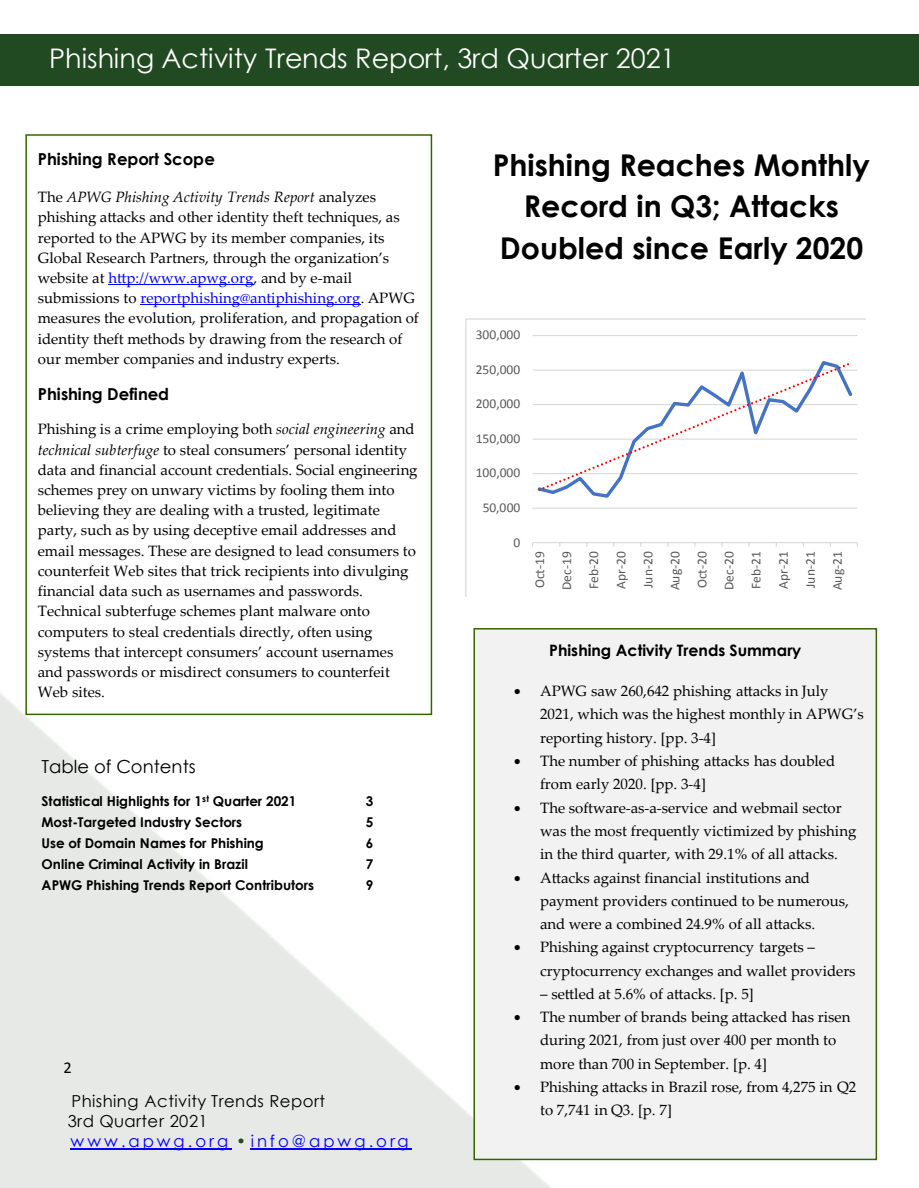
<style>
.page{position:relative;width:919px;height:1188px;background:#fff}
.page>*{position:absolute;margin:0;border:0;box-sizing:border-box;transform-origin:0 0}
.t1{font:700 30px/41.8px "Century Gothic";color:#000;text-align:center}
.t2{font:27px "Century Gothic";color:#fff}
.t3{font:18px "Century Gothic";letter-spacing:-.005em;color:#000}
.t4{font:16.5px/19.6px "Century Gothic";letter-spacing:.03em;color:#000}
.t5{font:700 16.5px "Century Gothic";color:#000}
.t6{font:16.5px "Calibri";color:#000}
.t7{font:700 15.75px "Century Gothic";color:#000}
.t8{font:15px/20.2px "Palatino Linotype";color:#000}
.t9{font:700 13.5px "Century Gothic";color:#000}
.t10{font:13.5px/27px "Calibri";letter-spacing:-.005em;color:#595959;text-align:justify}
.s1{font-style:italic}
.s2{color:#00f}
.s3{color:#224a22}
.s4{font-family:"Lucida Grande"}
</style>
<div class="page">
<div style="left:0;top:34px;width:918px;height:52px;background:#224a22"></div>
<svg style="left:0;top:688px;width:667px;height:500px;fill:#e6e9e5"></svg>
<svg style="left:465px;top:318px;width:400px;height:279px"></svg>
<hr style="left:70px;top:1148px;width:161px;height:1px;background:#00f">
<hr style="left:251px;top:1148px;width:161px;height:1px;background:#00f">
<div style="left:25px;top:134px;width:407px;height:581px;background:#fff;border:2px solid #360"></div>
<hr style="left:108px;top:284px;width:146px;height:1px;background:#00f">
<hr style="left:140px;top:305px;width:220px;height:1px;background:#00f">
<div style="left:473px;top:628px;width:403px;height:532px;background:#f2f2f2;border:2px solid #360"></div>
<h2 class="t2" style="left:49px;top:48px;width:628px">Phishing Activity Trends Report, 3rd Quarter 2021</h2>
<p class="t5" style="left:38px;top:152px;width:179px">Phishing Report Scope</p>
<p class="t8" style="left:38px;top:189px;width:382px">The <span class="s1">APWG Phishing Activity Trends Report</span> analyzes phishing attacks and other identity theft techniques, as reported to the APWG by its member companies, its Global Research Partners, through the organization’s website at <span class="s2">http://www.apwg.org</span>, and by e-mail submissions to <span class="s2">reportphishing@antiphishing.org</span>. APWG measures the evolution, proliferation, and propagation of identity theft methods by drawing from the research of our member companies and industry experts.</p>
<p class="t5" style="left:38px;top:387px;width:133px">Phishing Defined</p>
<p class="t8" style="left:38px;top:421px;width:381px">Phishing is a crime employing both <span class="s1">social engineering</span> and <span class="s1">technical subterfuge</span> to steal consumers’ personal identity data and financial account credentials. Social engineering schemes prey on unwary victims by fooling them into believing they are dealing with a trusted, legitimate party, such as by using deceptive email addresses and email messages. These are designed to lead consumers to counterfeit Web sites that trick recipients into divulging financial data such as usernames and passwords.<br>Technical subterfuge schemes plant malware onto computers to steal credentials directly, often using systems that intercept consumers’ account usernames and passwords or misdirect consumers to counterfeit Web sites.</p>
<p class="t3" style="left:42px;top:760px;width:156px">Table of Contents</p>
<p class="t9" style="left:42px;top:796px;width:256px">Statistical Highlights for 1<sup>st</sup> Quarter 2021</p>
<p class="t9" style="left:366px;top:796px;width:9px">3</p>
<p class="t9" style="left:42px;top:817px;width:202px">Most-Targeted Industry Sectors</p>
<p class="t9" style="left:366px;top:817px;width:9px">5</p>
<p class="t9" style="left:42px;top:838px;width:224px">Use of Domain Names for Phishing</p>
<p class="t9" style="left:366px;top:838px;width:9px">6</p>
<p class="t9" style="left:42px;top:859px;width:208px">Online Criminal Activity in Brazil</p>
<p class="t9" style="left:366px;top:859px;width:9px">7</p>
<p class="t9" style="left:42px;top:880px;width:274px">APWG Phishing Trends Report Contributors</p>
<p class="t9" style="left:366px;top:880px;width:9px">9</p>
<p class="t6" style="left:63px;top:1060px;width:10px">2</p>
<p class="t4" style="left:68px;top:1093px;width:342px">Phishing Activity Trends Report<br>3rd Quarter 2021<br><span class="s2">www.apwg.org</span> <span class="s3">•</span><span class="s2">info@apwg.org</span></p>
<h1 class="t1" style="left:492px;top:147px;width:378px">Phishing Reaches Monthly<br>Record in Q3; Attacks<br>Doubled since Early 2020</h1>
<p class="t10" style="left:476px;top:323px;width:46px">300,000</p>
<p class="t10" style="left:476px;top:357px;width:46px">250,000</p>
<p class="t10" style="left:476px;top:392px;width:46px">200,000</p>
<p class="t10" style="left:476px;top:426px;width:46px">150,000</p>
<p class="t10" style="left:476px;top:461px;width:46px">100,000</p>
<p class="t10" style="left:482px;top:495px;width:39px">50,000</p>
<p class="t10" style="left:513px;top:530px;width:8px">0</p>
<p class="t10" style="left:527px;top:590px;width:41px;rotate:-90deg">Oct-19<br>Dec-19<br>Feb-20<br>Apr-20<br>Jun-20<br>Aug-20<br>Oct-20<br>Dec-20<br>Feb-21<br>Apr-21<br>Jun-21<br>Aug-21</p>
<p class="t7" style="left:549px;top:645px;width:254px">Phishing Activity Trends Summary</p>
<p class="t8" style="left:540px;top:681px;width:325px;line-height:23.2px;text-indent:-27px"><span class="s4">•</span> APWG saw 260,642 phishing attacks in July<br>2021, which was the highest monthly in APWG’s reporting history. [pp. 3-4]</p>
<p class="t8" style="left:540px;top:751px;width:296px;line-height:23.2px;text-indent:-27px"><span class="s4">•</span> The number of phishing attacks has doubled from early 2020. [pp. 3-4]</p>
<p class="t8" style="left:540px;top:797px;width:318px;line-height:23.4px;text-indent:-27px"><span class="s4">•</span> The software-as-a-service and webmail sector was the most frequently victimized by phishing in the third quarter, with 29.1% of all attacks.</p>
<p class="t8" style="left:540px;top:868px;width:310px;line-height:23.2px;text-indent:-27px"><span class="s4">•</span> Attacks against financial institutions and payment providers continued to be numerous, and were a combined 24.9% of all attacks.</p>
<p class="t8" style="left:540px;top:937px;width:317px;line-height:23.2px;text-indent:-27px"><span class="s4">•</span> Phishing against cryptocurrency targets – cryptocurrency exchanges and wallet providers</p>
<p class="t8" style="left:540px;top:985px;width:215px">– settled at 5.6% of attacks. [p. 5]</p>
<p class="t8" style="left:540px;top:1007px;width:312px;line-height:23.2px;text-indent:-27px"><span class="s4">•</span> The number of brands being attacked has risen during 2021, from just over 400 per month to more than 700 in September. [p. 4]</p>
<p class="t8" style="left:540px;top:1077px;width:317px;line-height:23.2px;text-indent:-27px"><span class="s4">•</span> Phishing attacks in Brazil rose, from 4,275 in Q2 to 7,741 in Q3. [p. 7]</p>
</div>
